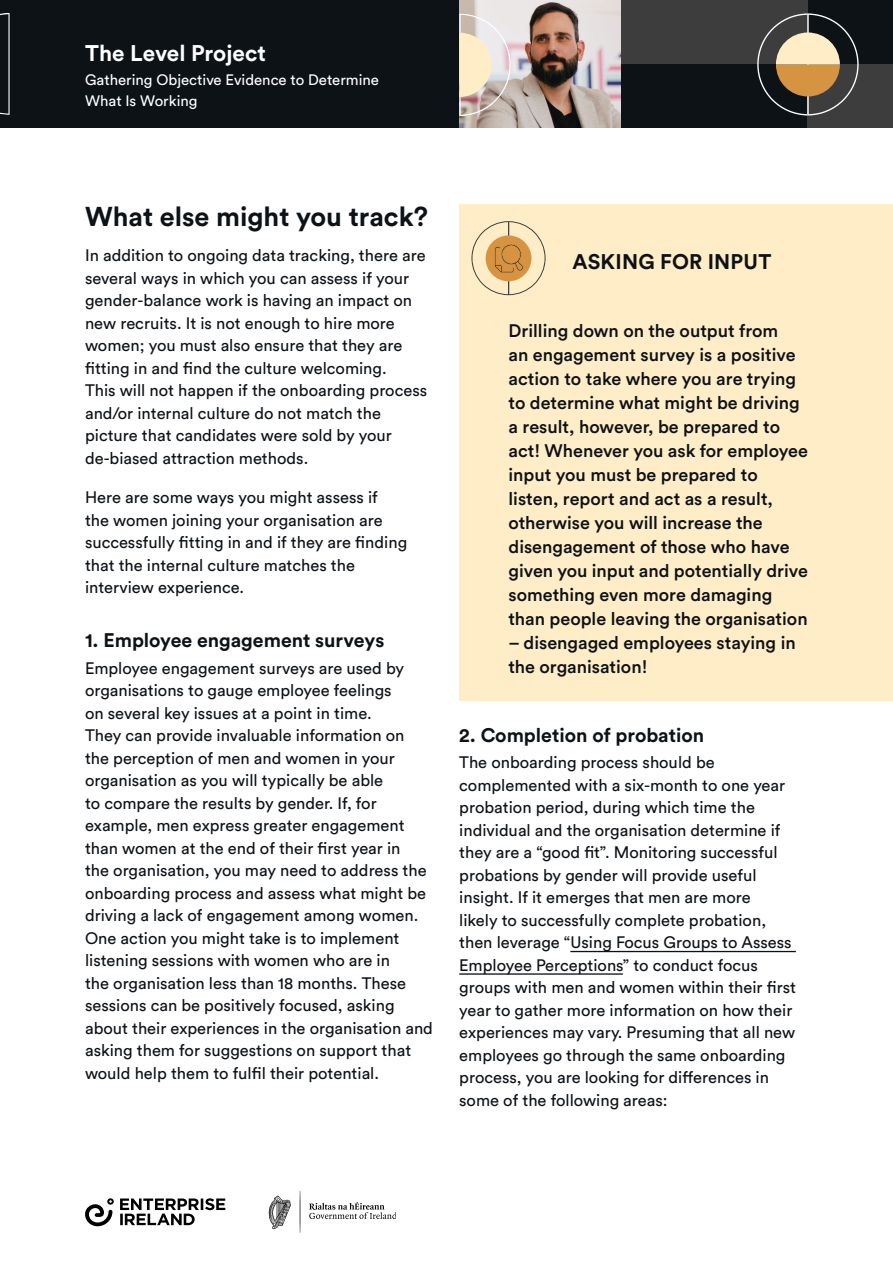
<style>
.page{position:relative;width:893px;height:1263px;background:#fff}
.page>*{position:absolute;margin:0;border:0;box-sizing:border-box;transform-origin:0 0}
.t1{font:700 27px "Circular Std";color:#0d1217}
.t2{font:700 22.5px "Circular Std";color:#fff}
.t3{font:700 21px "Circular Std";letter-spacing:.01em;color:#0d1217}
.t4{font:700 19.5px "Circular Std";color:#0d1217}
.t5{font:500 18px/24px "Circular Std";color:#0d1217}
.t6{font:16.5px/22.5px "Circular Std";color:#0d1217}
.t7{font:15px/21px "Circular Std";color:#fff}
</style>
<div class="page">
<div style="left:621px;top:0;width:187px;height:128px;background:#0d1217"></div>
<div style="left:0;top:0;width:459px;height:128px;background:#0d1217"></div>
<div style="left:748px;top:0;width:145px;height:128px;background:#0d1217"></div>
<div style="left:808px;top:64px;width:85px;height:64px;background:#3d3d3d"></div>
<svg style="left:309px;top:1202px;width:87px;height:17px"></svg>
<svg style="left:300px;top:1191px;width:1px;height:42px"></svg>
<svg style="left:269px;top:1196px;width:22px;height:33px"></svg>
<svg style="left:120px;top:1198px;width:105px;height:27px"></svg>
<svg style="left:85px;top:1198px;width:29px;height:28px"></svg>
<svg style="left:0;top:13px;width:10px;height:102px"></svg>
<div style="left:621px;top:0;width:187px;height:64px;background:#3d3d3d"></div>
<svg style="left:757px;top:13px;width:102px;height:102px"></svg>
<div style="left:459px;top:204px;width:434px;height:496px;background:#ffedc7"></div>
<hr style="left:570px;top:951px;width:226px;height:1px;background:#0d1217">
<hr style="left:459px;top:973px;width:164px;height:2px;background:#0d1217">
<img style="left:459px;top:0;width:162px;height:128px">
<svg style="left:459px;top:14px;width:52px;height:102px;background:#e2d5c8"></svg>
<svg style="left:471px;top:221px;width:75px;height:74px"></svg>
<h2 class="t2" style="left:85px;top:38px;width:182px">The Level Project</h2>
<p class="t7" style="left:85px;top:69px;width:296px">Gathering Objective Evidence to Determine<br>What Is Working</p>
<p class="t1" style="left:85px;top:199px;width:345px">What else might you track?</p>
<p class="t6" style="left:85px;top:244px;width:344px">In addition to ongoing data tracking, there are several ways in which you can assess if your gender-balance work is having an impact on new recruits. It is not enough to hire more women; you must also ensure that they are ftting in and fnd the culture welcoming.<br>This will not happen if the onboarding process and/or internal culture do not match the picture that candidates were sold by your de-biased attraction methods.</p>
<p class="t6" style="left:85px;top:486px;width:324px">Here are some ways you might assess if<br>the women joining your organisation are successfully ftting in and if they are fnding that the internal culture matches the interview experience.</p>
<p class="t4" style="left:85px;top:628px;width:301px">1. Employee engagement surveys</p>
<p class="t6" style="left:85px;top:656px;width:349px">Employee engagement surveys are used by organisations to gauge employee feelings<br>on several key issues at a point in time.<br>They can provide invaluable information on<br>the perception of men and women in your organisation as you will typically be able<br>to compare the results by gender. If, for example, men express greater engagement than women at the end of their frst year in<br>the organisation, you may need to address the onboarding process and assess what might be driving a lack of engagement among women.<br>One action you might take is to implement listening sessions with women who are in<br>the organisation less than 18 months. These sessions can be positively focused, asking about their experiences in the organisation and asking them for suggestions on support that would help them to fulfl their potential.</p>
<h3 class="t3" style="left:572px;top:248px;width:200px">ASKING FOR INPUT</h3>
<p class="t5" style="left:508px;top:319px;width:301px">Drilling down on the output from<br>an engagement survey is a positive action to take where you are trying to determine what might be driving a result, however, be prepared to act! Whenever you ask for employee input you must be prepared to listen, report and act as a result, otherwise you will increase the disengagement of those who have given you input and potentially drive something even more damaging than people leaving the organisation</p>
<p class="t5" style="left:508px;top:630px;width:289px">– disengaged employees staying in the organisation!</p>
<p class="t4" style="left:459px;top:722px;width:246px">2. Completion of probation</p>
<p class="t6" style="left:459px;top:751px;width:338px">The onboarding process should be complemented with a six-month to one year probation period, during which time the individual and the organisation determine if they are a “good ft”. Monitoring successful probations by gender will provide useful insight. If it emerges that men are more<br>likely to successfully complete probation, then leverage “Using Focus Groups to Assess Employee Perceptions” to conduct focus groups with men and women within their frst year to gather more information on how their experiences may vary. Presuming that all new employees go through the same onboarding process, you are looking for diferences in some of the following areas:</p>
</div>
